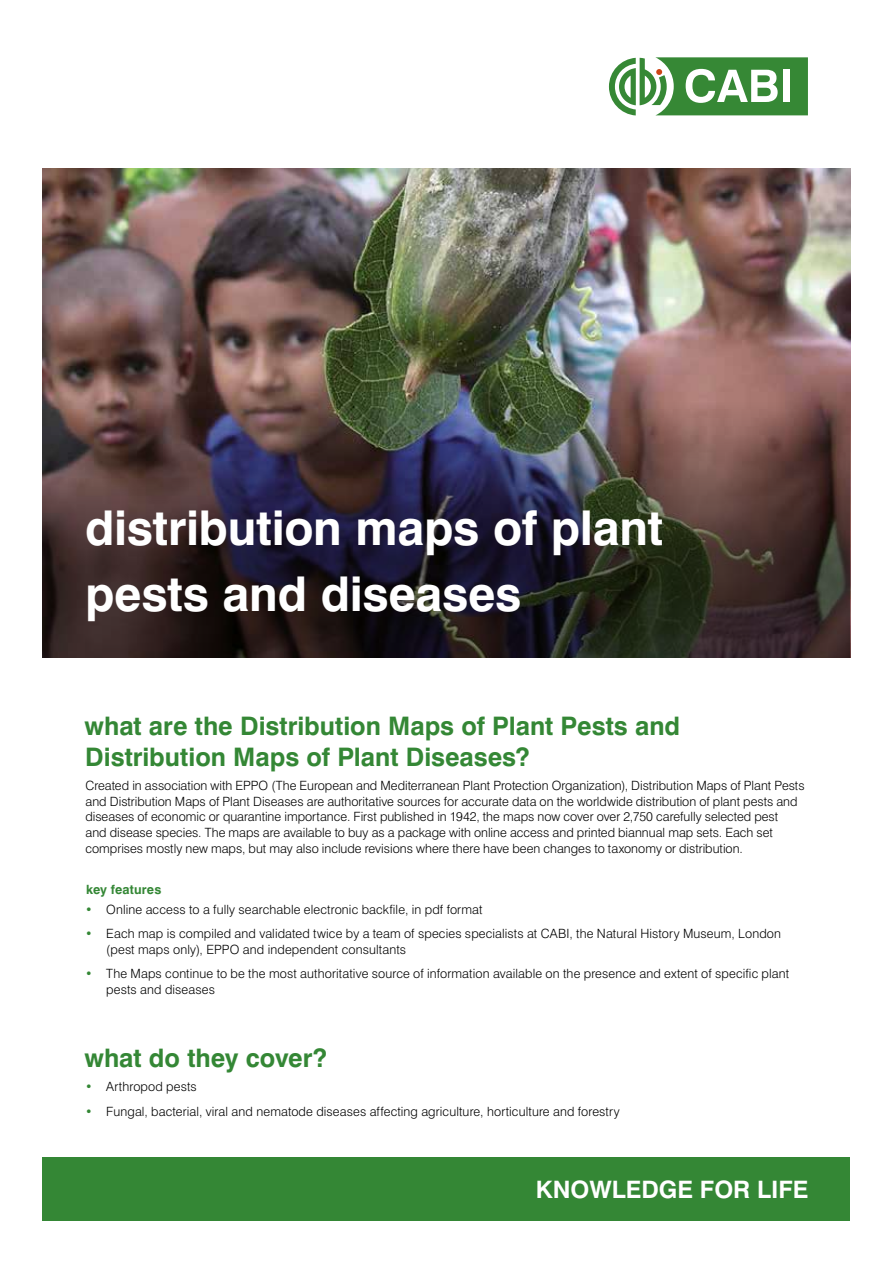
<style>
.page{position:relative;width:893px;height:1263px;background:#fff}
.page>*{position:absolute;margin:0;border:0;box-sizing:border-box;transform-origin:0 0}
.t1{font:700 48px/66.2px "Swiss 721 BT";letter-spacing:-.005em;color:#fff}
.t2{font:700 25.5px/30.6px "Swiss 721 BT";color:#348735}
.t3{font:700 24px "Swiss 721 BT";color:#fff}
.t4{font:300 12.75px/15.8px "Swiss 721 BT";letter-spacing:.005em;color:#000}
.t5{font:700 12.75px "Swiss 721 BT";letter-spacing:.015em;color:#348735}
.s1{color:#348735}
</style>
<div class="page">
<img style="left:43px;top:169px;width:807px;height:232px">
<img style="left:43px;top:401px;width:807px;height:257px">
<div style="left:43px;top:1157px;width:807px;height:63px;background:#348735"></div>
<svg style="left:609px;top:57px;width:199px;height:58px"></svg>
<div style="left:783px;top:70px;width:7px;height:32px;background:#fff"></div>
<h1 class="t1" style="left:85px;top:494px;width:580px">distribution maps of plant pests and diseases</h1>
<h2 class="t2" style="left:85px;top:710px;width:597px">what are the Distribution Maps of Plant Pests and<br>Distribution Maps of Plant Diseases?</h2>
<p class="t4" style="left:85px;top:777px;width:721px">Created in association with EPPO (The European and Mediterranean Plant Protection Organization), Distribution Maps of Plant Pests and Distribution Maps of Plant Diseases are authoritative sources for accurate data on the worldwide distribution of plant pests and diseases of economic or quarantine importance. First published in 1942, the maps now cover over 2,750 carefully selected pest<br>and disease species. The maps are available to buy as a package with online access and printed biannual map sets. Each set comprises mostly new maps, but may also include revisions where there have been changes to taxonomy or distribution.</p>
<p class="t5" style="left:86px;top:882px;width:77px">key features</p>
<p class="t4" style="left:85px;top:901px;width:399px"><span class="s1">•</span> Online access to a fully searchable electronic backfile, in pdf format</p>
<p class="t4" style="left:106px;top:926px;width:676px;text-indent:-21px"><span class="s1">•</span> Each map is compiled and validated twice by a team of species specialists at CABI, the Natural History Museum, London (pest maps only), EPPO and independent consultants</p>
<p class="t4" style="left:106px;top:966px;width:684px;text-indent:-21px"><span class="s1">•</span> The Maps continue to be the most authoritative source of information available on the presence and extent of specific plant pests and diseases</p>
<h2 class="t2" style="left:85px;top:1042px;width:244px">what do they cover?</h2>
<p class="t4" style="left:85px;top:1079px;width:113px"><span class="s1">•</span> Arthropod pests</p>
<p class="t4" style="left:85px;top:1103px;width:536px"><span class="s1">•</span> Fungal, bacterial, viral and nematode diseases affecting agriculture, horticulture and forestry</p>
<h3 class="t3" style="left:536px;top:1175px;width:274px">KNOWLEDGE FOR LIFE</h3>
</div>
